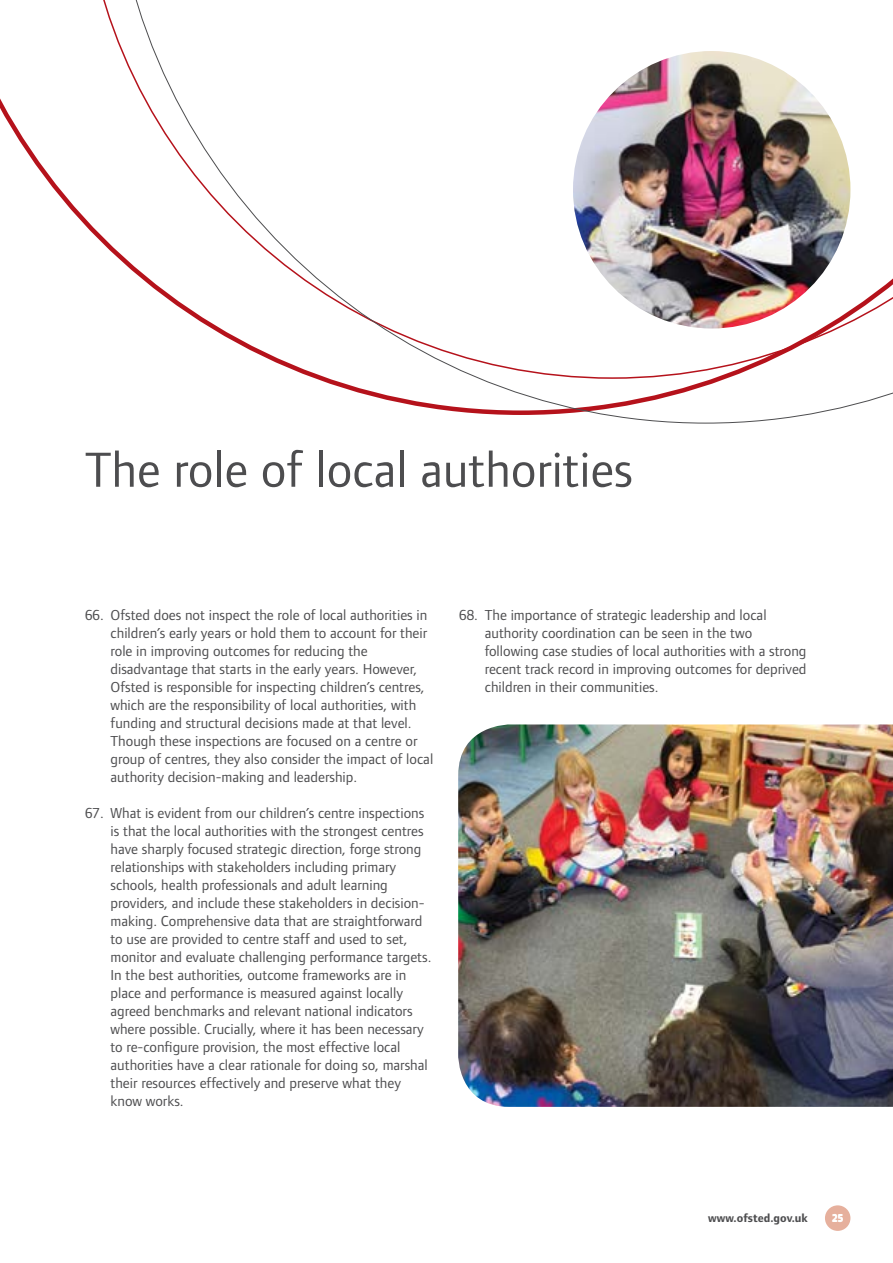
<style>
.page{position:relative;width:893px;height:1263px;background:#fff}
.page>*{position:absolute;margin:0;border:0;box-sizing:border-box;transform-origin:0 0}
._02-Chapter_head{font:51px "Foundry Form Sans";color:#4d4d4f}
.t1{font:15px/18px "Foundry Form Sans";color:#4d4d4f}
.t2{font:700 12px "Foundry Form Sans";color:#4d4d4f}
.t3{font:700 10.5px "Foundry Form Sans";color:#fff}
</style>
<div class="page">
<svg style="left:111px;top:0;width:782px;height:423px"></svg>
<img style="left:573px;top:51px;width:277px;height:277px;border-radius:139px">
<img style="left:458px;top:724px;width:435px;height:383px">
<div style="left:825px;top:1205px;width:25px;height:26px;background:#e6b09d;border-radius:50%"></div>
<p class="_02-Chapter_head" style="left:85px;top:441px;width:549px">The role of local authorities</p>
<p class="t1" style="left:111px;top:606px;width:324px;text-indent:-26px">66. Ofsted does not inspect the role of local authorities in children’s early years or hold them to account for their role in improving outcomes for reducing the disadvantage that starts in the early years. However, Ofsted is responsible for inspecting children’s centres, which are the responsibility of local authorities, with funding and structural decisions made at that level.<br>Though these inspections are focused on a centre or group of centres, they also consider the impact of local authority decision-making and leadership.</p>
<p class="t1" style="left:111px;top:804px;width:322px;text-indent:-26px">67. What is evident from our children’s centre inspections is that the local authorities with the strongest centres have sharply focused strategic direction, forge strong relationships with stakeholders including primary schools, health professionals and adult learning providers, and include these stakeholders in decision&shy;making. Comprehensive data that are straightforward to use are provided to centre staff and used to set, monitor and evaluate challenging performance targets.<br>In the best authorities, outcome frameworks are in place and performance is measured against locally agreed benchmarks and relevant national indicators where possible. Crucially, where it has been necessary to re-configure provision, the most effective local authorities have a clear rationale for doing so, marshal their resources effectively and preserve what they know works.</p>
<p class="t1" style="left:485px;top:606px;width:323px;text-indent:-26px">68. The importance of strategic leadership and local authority coordination can be seen in the two following case studies of local authorities with a strong recent track record in improving outcomes for deprived children in their communities.</p>
<p class="t2" style="left:708px;top:1211px;width:101px">www.ofsted.gov.uk</p>
<p class="t3" style="left:832px;top:1212px;width:13px">25</p>
</div>
